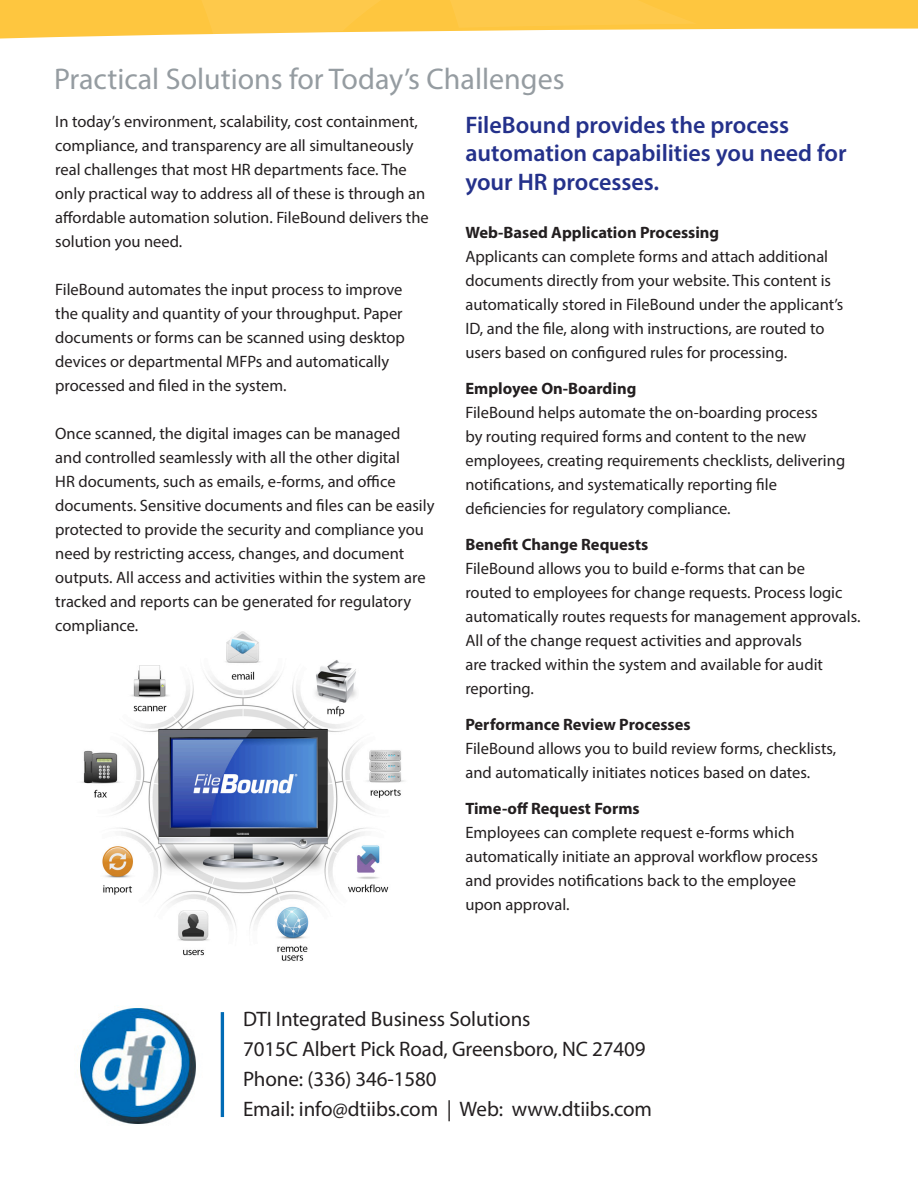
<style>
.page{position:relative;width:918px;height:1188px;background:#fff}
.page>*{position:absolute;margin:0;border:0;box-sizing:border-box;transform-origin:0 0}
.t1{font:30px "Myriad Pro";color:#959ca1}
.t2{font:600 24px/28.5px "Myriad Pro";color:#24318b}
.Body_Text_2{font:21px "Myriad Pro";letter-spacing:-.005em;color:#231f20}
.t3{font:16.5px/24px "Myriad Pro";color:#231f20}
.t4{font:700 16.5px "Myriad Pro";color:#231f20}
</style>
<div class="page">
<img style="left:81px;top:631px;width:323px;height:382px">
<svg style="left:0;top:0;width:918px;height:39px;fill:#fec63f"></svg>
<svg style="left:97px;top:0;width:745px;height:36px;background:#fece5c"></svg>
<img style="left:77px;top:998px;width:128px;height:126px">
<hr style="left:221px;top:1012px;width:3px;height:105px;background:#006bb5">
<p class="t1" style="left:54px;top:60px;width:512px">Practical Solutions for Today’s Challenges</p>
<p class="t3" style="left:55px;top:109px;width:375px">In today’s environment, scalability, cost containment, compliance, and transparency are all simultaneously real challenges that most HR departments face. The only practical way to address all of these is through an affordable automation solution. FileBound delivers the solution you need.</p>
<p class="t3" style="left:55px;top:277px;width:351px">FileBound automates the input process to improve the quality and quantity of your throughput. Paper documents or forms can be scanned using desktop devices or departmental MFPs and automatically processed and filed in the system.</p>
<p class="t3" style="left:55px;top:421px;width:381px">Once scanned, the digital images can be managed<br>and controlled seamlessly with all the other digital<br>HR documents, such as emails, e-forms, and office documents. Sensitive documents and files can be easily protected to provide the security and compliance you need by restricting access, changes, and document outputs. All access and activities within the system are tracked and reports can be generated for regulatory compliance.</p>
<p class="t2" style="left:465px;top:110px;width:383px">FileBound provides the process automation capabilities you need for your HR processes.</p>
<p class="t4" style="left:465px;top:221px;width:255px">Web-Based Application Processing</p>
<p class="t3" style="left:465px;top:244px;width:379px">Applicants can complete forms and attach additional documents directly from your website. This content is automatically stored in FileBound under the applicant’s ID, and the file, along with instructions, are routed to users based on configured rules for processing.</p>
<p class="t4" style="left:465px;top:377px;width:172px">Employee On-Boarding</p>
<p class="t3" style="left:465px;top:400px;width:381px">FileBound helps automate the on-boarding process<br>by routing required forms and content to the new employees, creating requirements checklists, delivering notifications, and systematically reporting file deficiencies for regulatory compliance.</p>
<p class="t4" style="left:465px;top:533px;width:184px">Benefit Change Requests</p>
<p class="t3" style="left:465px;top:556px;width:397px">FileBound allows you to build e-forms that can be<br>routed to employees for change requests. Process logic automatically routes requests for management approvals.<br>All of the change request activities and approvals<br>are tracked within the system and available for audit reporting.</p>
<p class="t4" style="left:465px;top:713px;width:227px">Performance Review Processes</p>
<p class="t3" style="left:465px;top:736px;width:372px">FileBound allows you to build review forms, checklists, and automatically initiates notices based on dates.</p>
<p class="t4" style="left:465px;top:797px;width:176px">Time-off Request Forms</p>
<p class="t3" style="left:465px;top:820px;width:354px">Employees can complete request e-forms which automatically initiate an approval workflow process</p>
<p class="t3" style="left:465px;top:868px;width:332px">and provides notifications back to the employee</p>
<p class="t3" style="left:465px;top:892px;width:106px">upon approval.</p>
<p class="Body_Text_2" style="left:243px;top:1006px;width:289px">DTI Integrated Business Solutions</p>
<p class="Body_Text_2" style="left:243px;top:1036px;width:404px">7015C Albert Pick Road, Greensboro, NC 27409</p>
<p class="Body_Text_2" style="left:243px;top:1066px;width:195px">Phone: (336) 346-1580</p>
<p class="Body_Text_2" style="left:243px;top:1096px;width:411px">Email: info@dtiibs.com | Web: www.dtiibs.com</p>
</div>
